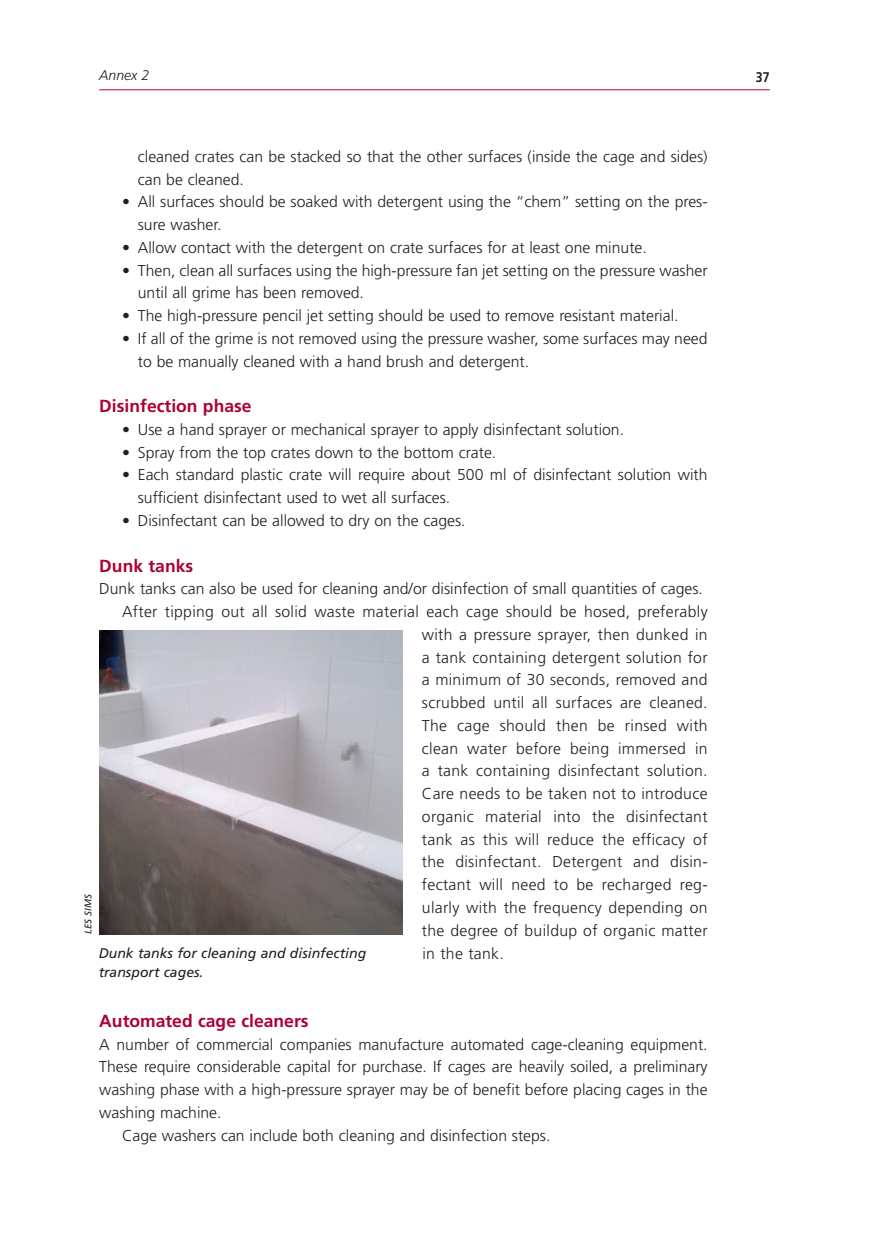
<style>
.page{position:relative;width:874px;height:1241px;background:#fff}
.page>*{position:absolute;margin:0;border:0;box-sizing:border-box;transform-origin:0 0}
.Heading_3{font:700 17.5px "Frutiger LT Std";color:#ab0333}
.NewPara{font:300 15.75px/22.8px "Frutiger LT Std";color:#231f20}
.NewPara_1{font:300 15.75px/22.8px "Frutiger LT Std";color:#231f20;text-align:justify}
.PhotoCaption{font:italic 14px/19.2px "Frutiger LT Std";color:#231f20}
.RunningHead{font:italic 300 14px "Frutiger LT Std";color:#231f20}
.t1{font:700 14px "Frutiger LT Std";color:#231f20;scale:.88 1}
.PhotoCredit{font:italic 9.62px "Frutiger LT Std";letter-spacing:-.005em;color:#231f20}
</style>
<div class="page">
<hr style="left:99px;top:89px;width:670px;height:1px;background:#ab0333">
<img style="left:99px;top:630px;width:303px;height:304px">
<p class="RunningHead" style="left:99px;top:67px;width:52px">Annex 2</p>
<p class="t1" style="left:755px;top:69px;width:17px">37</p>
<p class="NewPara" style="left:138px;top:145px;width:571px">cleaned crates can be stacked so that the other surfaces (inside the cage and sides) can be cleaned.</p>
<p class="NewPara" style="left:138px;top:191px;width:571px;text-indent:-16px">• All surfaces should be soaked with detergent using the “chem” setting on the pres&shy;sure washer.</p>
<p class="NewPara" style="left:122px;top:236px;width:526px">• Allow contact with the detergent on crate surfaces for at least one minute.</p>
<p class="NewPara" style="left:138px;top:259px;width:571px;text-indent:-16px">• Then, clean all surfaces using the high-pressure fan jet setting on the pressure washer until all grime has been removed.</p>
<p class="NewPara" style="left:122px;top:304px;width:557px">• The high-pressure pencil jet setting should be used to remove resistant material.</p>
<p class="NewPara" style="left:138px;top:327px;width:571px;text-indent:-16px">• If all of the grime is not removed using the pressure washer, some surfaces may need to be manually cleaned with a hand brush and detergent.</p>
<p class="Heading_3" style="left:99px;top:396px;width:154px">Disinfection phase</p>
<p class="NewPara" style="left:122px;top:418px;width:503px">• Use a hand sprayer or mechanical sprayer to apply disinfectant solution.</p>
<p class="NewPara" style="left:122px;top:441px;width:375px">• Spray from the top crates down to the bottom crate.</p>
<p class="NewPara" style="left:138px;top:464px;width:571px;text-indent:-16px">• Each standard plastic crate will require about 500 ml of disinfectant solution with sufficient disinfectant used to wet all surfaces.</p>
<p class="NewPara" style="left:122px;top:509px;width:345px">• Disinfectant can be allowed to dry on the cages.</p>
<p class="Heading_3" style="left:99px;top:555px;width:95px">Dunk tanks</p>
<p class="NewPara_1" style="left:99px;top:577px;width:605px">Dunk tanks can also be used for cleaning and/or disinfection of small quantities of cages.</p>
<p class="NewPara" style="left:421px;top:600px;width:287px;text-align:justify;text-indent:-300px">After tipping out all solid waste material each cage should be hosed, preferably with a pressure sprayer, then dunked in a tank containing detergent solution for a minimum of 30 seconds, removed and scrubbed until all surfaces are cleaned.<br>The cage should then be rinsed with clean water before being immersed in a tank containing disinfectant solution.<br>Care needs to be taken not to introduce organic material into the disinfectant tank as this will reduce the efficacy of the disinfectant. Detergent and disin&shy;fectant will need to be recharged reg&shy;ularly with the frequency depending on the degree of buildup of organic matter in the tank.</p>
<p class="PhotoCredit" style="left:82px;top:933px;width:41px;rotate:-90deg">LES SIMS</p>
<p class="PhotoCaption" style="left:99px;top:943px;width:269px">Dunk tanks for cleaning and disinfecting transport cages.</p>
<p class="Heading_3" style="left:99px;top:1010px;width:211px">Automated cage cleaners</p>
<p class="NewPara_1" style="left:99px;top:1032px;width:609px">A number of commercial companies manufacture automated cage-cleaning equipment.<br>These require considerable capital for purchase. If cages are heavily soiled, a preliminary washing phase with a high-pressure sprayer may be of benefit before placing cages in the washing machine.</p>
<p class="NewPara" style="left:122px;top:1123px;width:430px">Cage washers can include both cleaning and disinfection steps.</p>
</div>
